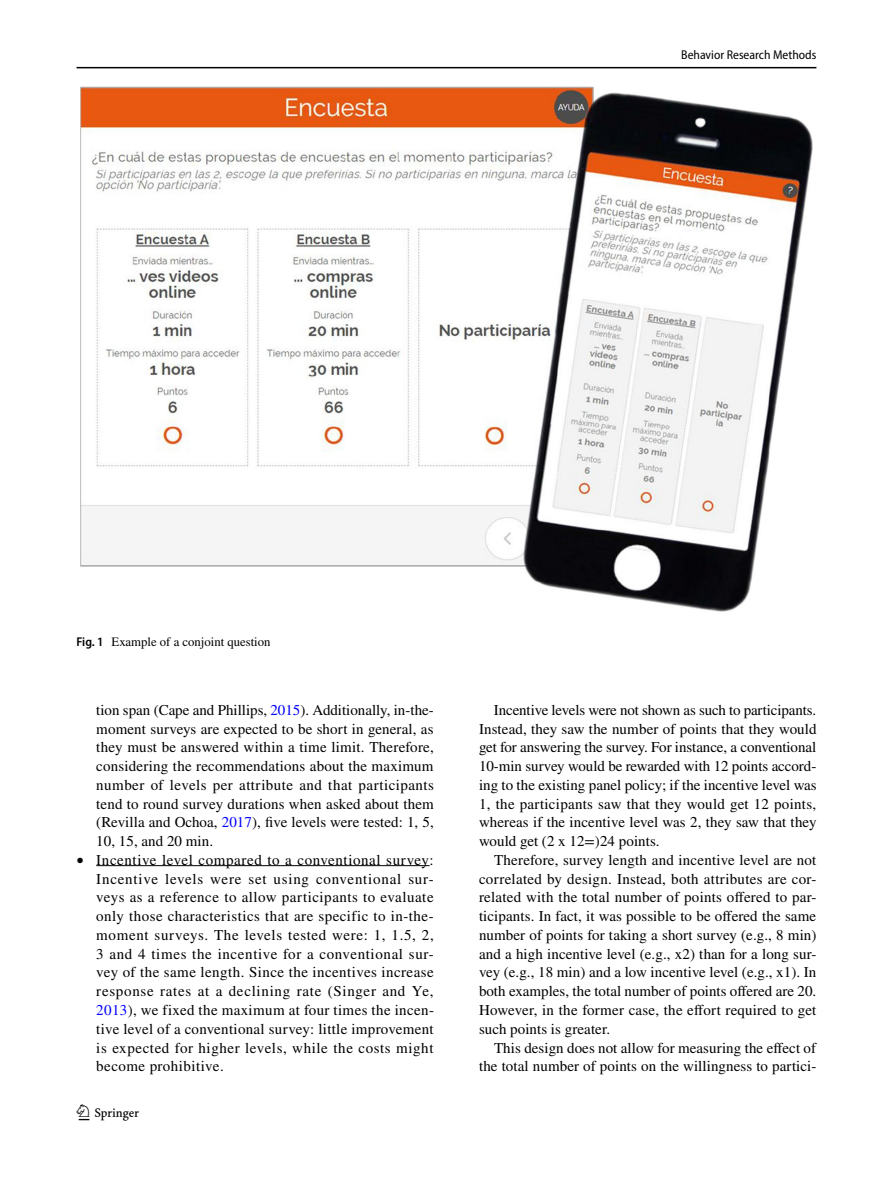
<style>
.page{position:relative;width:893px;height:1187px;background:#fff}
.page>*{position:absolute;margin:0;border:0;box-sizing:border-box;transform-origin:0 0}
.t1{font:22.5px "Springnew Regular 2";color:#000}
.t2{font:15px/18.8px "STIX";letter-spacing:.005em;color:#000;text-align:justify}
.t3{font:12.75px "STIX";color:#000}
.t4{font:semi-condensed 12.75px "Myriad Pro";color:#000}
.s1{font-family:"Myriad Pro";font-weight:600;font-stretch:semi-condensed}
.s2{color:#00f}
.s3{font-size:14.1px}
</style>
<div class="page">
<hr style="left:77px;top:67px;width:739px;height:1px;background:#000">
<hr style="left:96px;top:865px;width:334px;height:1px;background:#000">
<img style="left:81px;top:87px;width:731px;height:524px">
<p class="t4" style="left:681px;top:48px;width:137px">Behavior Research Methods</p>
<p class="t3" style="left:77px;top:633px;width:195px"><span class="s1">Fig. 1</span> Example of a conjoint question</p>
<p class="t2" style="left:96px;top:701px;width:339px">tion span (Cape and Phillips, <span class="s2">2015</span>). Additionally, in-the&shy;moment surveys are expected to be short in general, as they must be answered within a time limit. Therefore, considering the recommendations about the maximum number of levels per attribute and that participants tend to round survey durations when asked about them (Revilla and Ochoa, <span class="s2">2017</span>), five levels were tested: 1, 5, 10, 15, and 20 min.</p>
<p class="t2" style="left:96px;top:851px;width:339px;text-indent:-20px"><span class="s3">•</span> Incentive level compared to a conventional survey:<br>Incentive levels were set using conventional sur&shy;veys as a reference to allow participants to evaluate only those characteristics that are specific to in-the&shy;moment surveys. The levels tested were: 1, 1.5, 2, 3 and 4 times the incentive for a conventional sur&shy;vey of the same length. Since the incentives increase response rates at a declining rate (Singer and Ye, <span class="s2">2013</span>), we fixed the maximum at four times the incen&shy;tive level of a conventional survey: little improvement is expected for higher levels, while the costs might become prohibitive.</p>
<h1 class="t1" style="left:79px;top:1104px;width:62px">1 3</h1>
<p class="t2" style="left:479px;top:701px;width:339px;text-indent:15px">Incentive levels were not shown as such to participants.<br>Instead, they saw the number of points that they would get for answering the survey. For instance, a conventional 10-min survey would be rewarded with 12 points accord&shy;ing to the existing panel policy; if the incentive level was 1, the participants saw that they would get 12 points, whereas if the incentive level was 2, they saw that they would get (2 x 12=)24 points.</p>
<p class="t2" style="left:479px;top:851px;width:339px;text-indent:15px">Therefore, survey length and incentive level are not correlated by design. Instead, both attributes are cor&shy;related with the total number of points offered to par&shy;ticipants. In fact, it was possible to be offered the same number of points for taking a short survey (e.g., 8 min) and a high incentive level (e.g., x2) than for a long sur&shy;vey (e.g., 18 min) and a low incentive level (e.g., x1). In both examples, the total number of points offered are 20.<br>However, in the former case, the effort required to get such points is greater.</p>
<p class="t2" style="left:479px;top:1038px;width:339px;text-align:right">This design does not allow for measuring the effect of the total number of points on the willingness to partici-</p>
</div>
